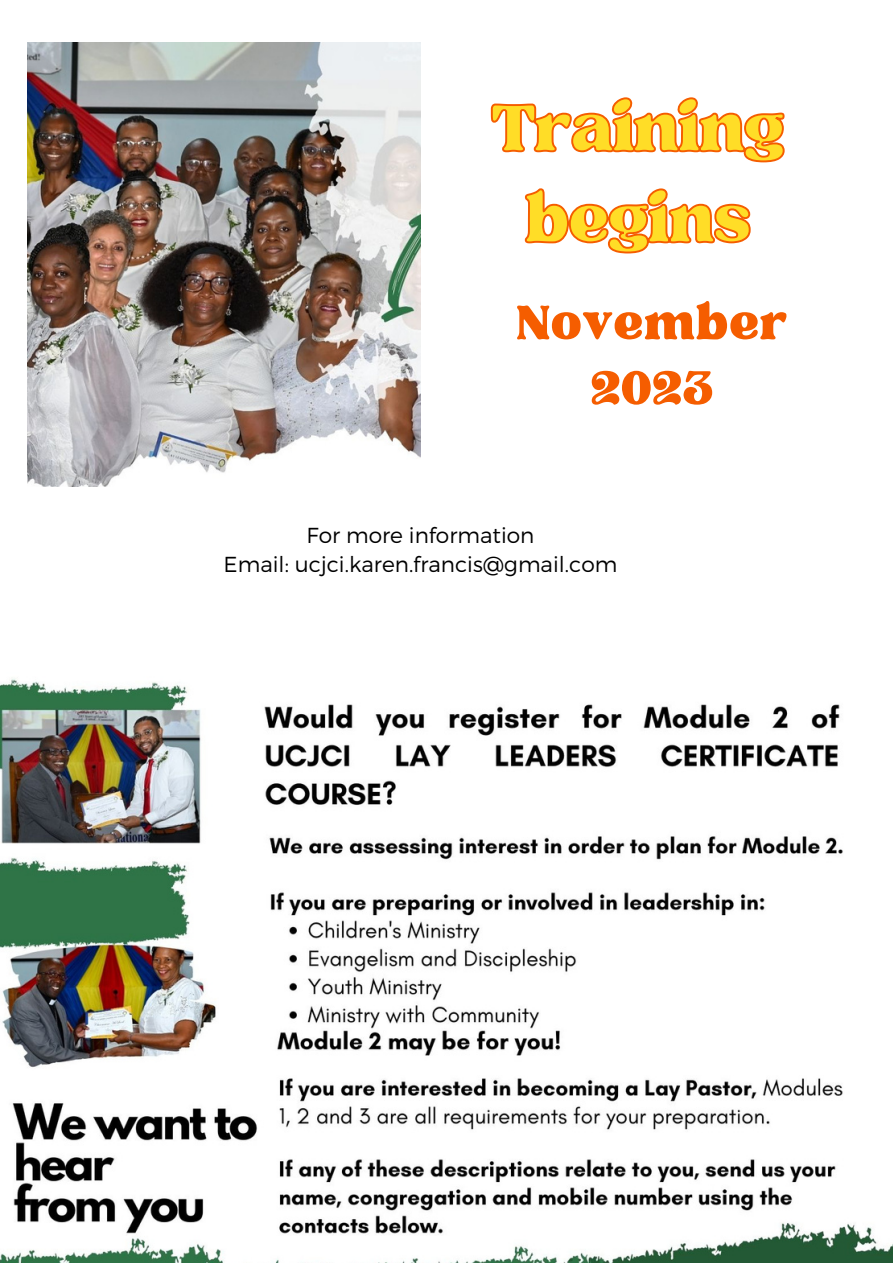
<style>
.page{position:relative;width:893px;height:1264px;background:#fff}
.page>*{position:absolute;margin:0;border:0;box-sizing:border-box;transform-origin:0 0}
.t1{font:91.2px/91.1px "TAN Tangkiwood Display";letter-spacing:-.02em;color:#ffdd27;text-align:center}
.t2{font:66.15px/65.2px "TAN Tangkiwood Display";letter-spacing:.01em;color:#f55d00;text-align:center}
.t3{font:300 21.6px "Montserrat";color:#000}
</style>
<div class="page">
<img style="left:0;top:679px;width:892px;height:583px">
<img style="left:28px;top:43px;width:392px;height:443px">
<svg style="left:490px;top:97px;width:295px;height:66px"></svg>
<svg style="left:524px;top:188px;width:227px;height:66px"></svg>
<p class="t1" style="left:491px;top:85px;width:295px">Training begins</p>
<p class="t2" style="left:516px;top:292px;width:272px">November<br>2023</p>
<p class="t3" style="left:306px;top:521px;width:229px">For more information</p>
<p class="t3" style="left:223px;top:550px;width:395px">Email: ucjci.karen.francis@gmail.com</p>
</div>
